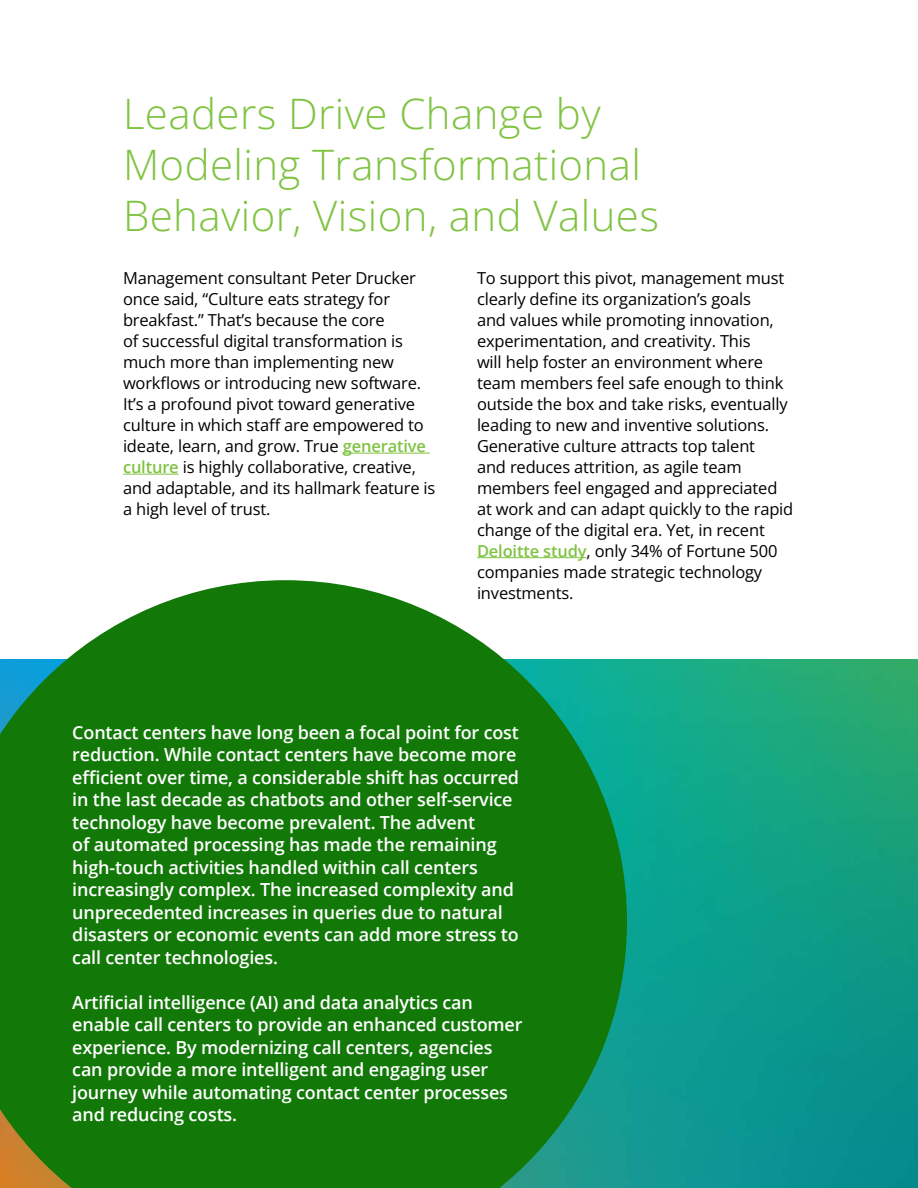
<style>
.page{position:relative;width:918px;height:1188px;background:#fff}
.page>*{position:absolute;margin:0;border:0;box-sizing:border-box;transform-origin:0 0}
.t1{font:300 42px/51px "Open Sans";letter-spacing:.01em;color:#80c342}
.t2{font:600 18px/22.5px "Open Sans";letter-spacing:-.01em;color:#fff}
.t3{font:16.5px/21px "Open Sans";letter-spacing:-.01em;color:#000}
.s1{font-weight:600;color:#80c342}
</style>
<div class="page">
<hr style="left:343px;top:453px;width:87px;height:1px;background:#80c342">
<hr style="left:123px;top:474px;width:56px;height:1px;background:#80c342">
<hr style="left:477px;top:557px;width:110px;height:1px;background:#80c342">
<img style="left:627px;top:659px;width:291px;height:529px">
<svg style="left:0;top:580px;width:627px;height:608px;background:#238320"></svg>
<h1 class="t1" style="left:123px;top:87px;width:537px">Leaders Drive Change by<br>Modeling Transformational<br>Behavior, Vision, and Values</h1>
<p class="t3" style="left:123px;top:267px;width:314px">Management consultant Peter Drucker once said, “Culture eats strategy for breakfast.” That’s because the core<br>of successful digital transformation is much more than implementing new workflows or introducing new software.<br>It’s a profound pivot toward generative culture in which staff are empowered to ideate, learn, and grow. True <span class="s1">generative culture</span> is highly collaborative, creative, and adaptable, and its hallmark feature is a high level of trust.</p>
<p class="t3" style="left:477px;top:267px;width:318px">To support this pivot, management must clearly define its organization’s goals<br>and values while promoting innovation, experimentation, and creativity. This<br>will help foster an environment where team members feel safe enough to think outside the box and take risks, eventually leading to new and inventive solutions.<br>Generative culture attracts top talent<br>and reduces attrition, as agile team members feel engaged and appreciated at work and can adapt quickly to the rapid change of the digital era. Yet, in recent <span class="s1">Deloitte study</span>, only 34% of Fortune 500 companies made strategic technology investments.</p>
<p class="t2" style="left:72px;top:720px;width:448px">Contact centers have long been a focal point for cost reduction. While contact centers have become more efficient over time, a considerable shift has occurred in the last decade as chatbots and other self-service technology have become prevalent. The advent<br>of automated processing has made the remaining high-touch activities handled within call centers increasingly complex. The increased complexity and unprecedented increases in queries due to natural disasters or economic events can add more stress to call center technologies.</p>
<p class="t2" style="left:72px;top:990px;width:452px">Artificial intelligence (AI) and data analytics can enable call centers to provide an enhanced customer experience. By modernizing call centers, agencies can provide a more intelligent and engaging user journey while automating contact center processes and reducing costs.</p>
</div>
